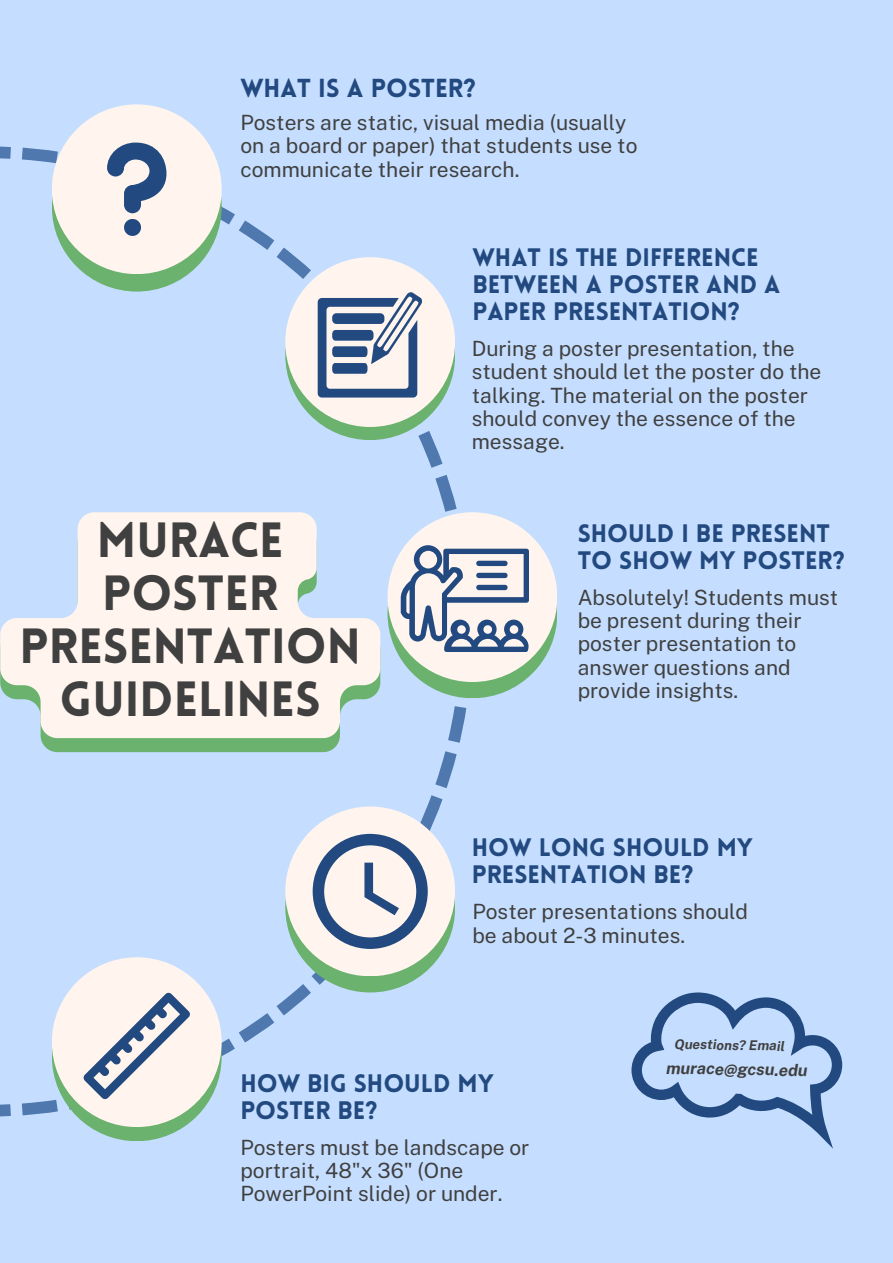
<style>
.page{position:relative;width:893px;height:1263px;background:#c5deff}
.page>*{position:absolute;margin:0;border:0;box-sizing:border-box;transform-origin:0 0}
.t1{font:900 48.38px/52.9px "Lovelo";color:#404040;text-align:center}
.t2{font:900 25.5px "Lovelo";color:#234a80}
.t3{font:900 24.75px/27px "Lovelo";color:#234a80}
.t4{font:21px/23.1px "Public Sans";color:#404040}
.t5{font:italic 700 16.5px "Public Sans";color:#404040}
.t6{font:italic 700 13.5px "Public Sans";color:#404040}
</style>
<div class="page">
<svg style="left:0;top:146px;width:467px;height:970px"></svg>
<div style="left:52px;top:122px;width:170px;height:170px;background:#6bb26f;border-radius:50%"></div>
<div style="left:285px;top:270px;width:170px;height:170px;background:#6bb26f;border-radius:50%"></div>
<div style="left:387px;top:528px;width:170px;height:170px;background:#6bb26f;border-radius:50%"></div>
<div style="left:387px;top:512px;width:170px;height:170px;background:#fff5ee;border-radius:50%"></div>
<div style="left:285px;top:823px;width:170px;height:169px;background:#6bb26f;border-radius:50%"></div>
<div style="left:52px;top:971px;width:170px;height:170px;background:#6bb26f;border-radius:50%"></div>
<div style="left:52px;top:104px;width:170px;height:170px;background:#fff5ee;border-radius:50%"></div>
<svg style="left:107px;top:143px;width:59px;height:70px"></svg>
<svg style="left:124px;top:219px;width:17px;height:17px"></svg>
<div style="left:285px;top:257px;width:170px;height:170px;background:#fff5ee;border-radius:50%"></div>
<svg style="left:318px;top:292px;width:105px;height:105px"></svg>
<div style="left:52px;top:957px;width:170px;height:170px;background:#fff5ee;border-radius:50%"></div>
<svg style="left:83px;top:992px;width:107px;height:107px"></svg>
<svg style="left:631px;top:992px;width:211px;height:157px"></svg>
<svg style="left:401px;top:545px;width:128px;height:107px"></svg>
<div style="left:476px;top:561px;width:31px;height:5px;background:#234a80;border-radius:3px"></div>
<div style="left:476px;top:573px;width:31px;height:5px;background:#234a80;border-radius:3px"></div>
<div style="left:476px;top:585px;width:31px;height:5px;background:#234a80;border-radius:3px"></div>
<div style="left:285px;top:806px;width:170px;height:170px;background:#fff5ee;border-radius:50%"></div>
<svg style="left:0;top:738px;width:380px;height:14px;fill:#6bb26f"></svg>
<svg style="left:0;top:512px;width:380px;height:226px;fill:#fff5ee"></svg>
<svg style="left:313px;top:834px;width:115px;height:115px"></svg>
<h2 class="t2" style="left:240px;top:78px;width:237px">WHAT IS A POSTER?</h2>
<p class="t4" style="left:240px;top:111px;width:398px">Posters are static, visual media (usually on a board or paper) that students use to communicate their research.</p>
<h3 class="t1" style="left:20px;top:519px;width:343px">MURACE<br>POSTER<br>PRESENTATION<br>GUIDELINES</h3>
<h2 class="t1" style="left:20px;top:533px;width:343px">MURACE<br>POSTER<br>PRESENTATION<br>GUIDELINES</h2>
<h3 class="t3" style="left:472px;top:246px;width:309px">WHAT IS THE DIFFERENCE<br>BETWEEN A POSTER AND A<br>PAPER PRESENTATION?</h3>
<p class="t4" style="left:472px;top:337px;width:351px">During a poster presentation, the student should let the poster do the talking. The material on the poster should convey the essence of the message.</p>
<h1 class="t3" style="left:578px;top:522px;width:268px">SHOULD I BE PRESENT<br>TO SHOW MY POSTER?</h1>
<h1 class="t4" style="left:578px;top:586px;width:262px">Absolutely! Students must be present during their poster presentation to answer questions and provide insights.</h1>
<p class="t3" style="left:472px;top:836px;width:283px">HOW LONG SHOULD MY<br>PRESENTATION BE?</p>
<h2 class="t4" style="left:472px;top:900px;width:277px">Poster presentations should be about 2-3 minutes.</h2>
<h3 class="t3" style="left:240px;top:1072px;width:255px">HOW BIG SHOULD MY<br>POSTER BE?</h3>
<p class="t4" style="left:240px;top:1136px;width:290px">Posters must be landscape or portrait, 48"x 36" (One<br>PowerPoint slide) or under.</p>
<h2 class="t6" style="left:675px;top:1036px;width:112px;rotate:1deg">Questions? Email</h2>
<h3 class="t5" style="left:666px;top:1058px;width:143px;rotate:1deg">murace@gcsu.edu</h3>
</div>
